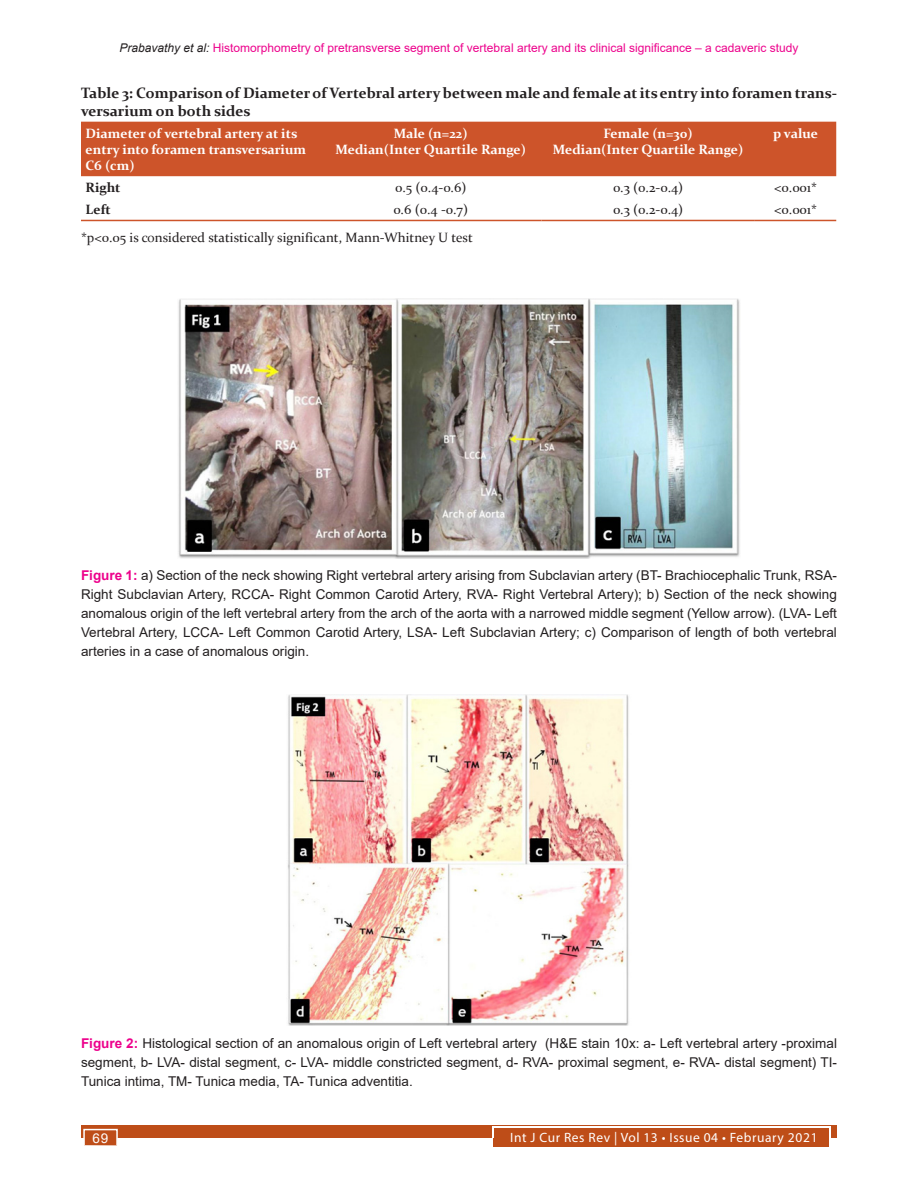
<style>
.page{position:relative;width:918px;height:1188px;background:#fff}
.page>*{position:absolute;margin:0;border:0;box-sizing:border-box;transform-origin:0 0}
.Table_caption{font:700 15px/18px "Constantia";color:#231f20}
.Figure_caption{font:13.5px/18.9px "Arial";color:#231f20;text-align:justify}
.Table_text{font:700 13.5px/16.2px "Constantia";color:#fff}
.Table_text-2{font:13.5px "Constantia";color:#231f20}
.t1{font:13.5px "Myriad Pro";letter-spacing:.04em;color:#fff}
.Table_text-3{font:700 13.5px "Constantia";color:#231f20}
.t2{font:13.5px "Arial";color:#fff}
.t3{font:12px "Arial";color:#ed028c}
.s1{font-style:italic;color:#231f20}
.s2{font-weight:700;color:#ed028c}
</style>
<div class="page">
<div style="left:81px;top:1125px;width:756px;height:13px;background:#be4d18"></div>
<div style="left:494px;top:1128px;width:335px;height:19px;background:#be4d18"></div>
<hr style="left:492px;top:1127px;width:338px;height:1px;background:#fff">
<svg style="left:492px;top:1128px;width:2px;height:10px"></svg>
<svg style="left:829px;top:1127px;width:2px;height:11px"></svg>
<div style="left:83px;top:1129px;width:35px;height:17px;background:#be4d18;border:2px solid #fff"></div>
<div style="left:81px;top:122px;width:755px;height:54px;background:#cd542a"></div>
<hr style="left:81px;top:220px;width:239px;height:1px;background:#cd542a">
<hr style="left:320px;top:220px;width:221px;height:1px;background:#cd542a">
<hr style="left:541px;top:220px;width:214px;height:1px;background:#cd542a">
<hr style="left:755px;top:220px;width:81px;height:1px;background:#cd542a">
<img style="left:178px;top:299px;width:562px;height:259px">
<img style="left:287px;top:695px;width:342px;height:331px">
<p class="t3" style="left:120px;top:39px;width:680px"><span class="s1">Prabavathy et al:</span> Histomorphometry of pretransverse segment of vertebral artery and its clinical significance – a cadaveric study</p>
<p class="Table_caption" style="left:81px;top:83px;width:758px">Table 3: Comparison of Diameter of Vertebral artery between male and female at its entry into foramen trans&shy;versarium on both sides</p>
<p class="Table_text" style="left:86px;top:124px;width:222px">Diameter of vertebral artery at its entry into foramen transversarium<br>C6 (cm)</p>
<p class="Table_text" style="left:394px;top:124px;width:75px">Male (n=22)</p>
<p class="Table_text" style="left:603px;top:124px;width:91px">Female (n=30)</p>
<p class="Table_text" style="left:553px;top:141px;width:192px">Median(Inter Quartile Range)</p>
<p class="Table_text" style="left:773px;top:124px;width:47px">p value</p>
<p class="Table_text" style="left:336px;top:141px;width:192px">Median(Inter Quartile Range)</p>
<p class="Table_text-3" style="left:86px;top:178px;width:37px">Right</p>
<p class="Table_text-2" style="left:395px;top:179px;width:73px">0.5 (0.4-0.6)</p>
<p class="Table_text-2" style="left:613px;top:179px;width:72px">0.3 (0.2-0.4)</p>
<p class="Table_text-2" style="left:774px;top:179px;width:44px">&lt;0.001*</p>
<p class="Table_text-3" style="left:86px;top:201px;width:27px">Left</p>
<p class="Table_text-2" style="left:393px;top:201px;width:76px">0.6 (0.4 -0.7)</p>
<p class="Table_text-2" style="left:613px;top:201px;width:72px">0.3 (0.2-0.4)</p>
<p class="Table_text-2" style="left:774px;top:201px;width:44px">&lt;0.001*</p>
<p class="Table_text-2" style="left:81px;top:228px;width:393px">*p&lt;0.05 is considered statistically significant, Mann-Whitney U test</p>
<p class="Figure_caption" style="left:81px;top:566px;width:758px"><span class="s2">Figure 1:</span> a) Section of the neck showing Right vertebral artery arising from Subclavian artery (BT- Brachiocephalic Trunk, RSA-Right Subclavian Artery, RCCA- Right Common Carotid Artery, RVA- Right Vertebral Artery); b) Section of the neck showing anomalous origin of the left vertebral artery from the arch of the aorta with a narrowed middle segment (Yellow arrow). (LVA- Left Vertebral Artery, LCCA- Left Common Carotid Artery, LSA- Left Subclavian Artery; c) Comparison of length of both vertebral arteries in a case of anomalous origin.</p>
<p class="Figure_caption" style="left:81px;top:1034px;width:758px"><span class="s2">Figure 2:</span> Histological section of an anomalous origin of Left vertebral artery (H&amp;E stain 10x: a- Left vertebral artery -proximal segment, b- LVA- distal segment, c- LVA- middle constricted segment, d- RVA- proximal segment, e- RVA- distal segment) TI-Tunica intima, TM- Tunica media, TA- Tunica adventitia.</p>
<p class="t2" style="left:93px;top:1129px;width:17px">69</p>
<p class="t1" style="left:510px;top:1129px;width:309px">Int J Cur Res Rev | Vol 13 • Issue 04 • February 2021</p>
</div>
